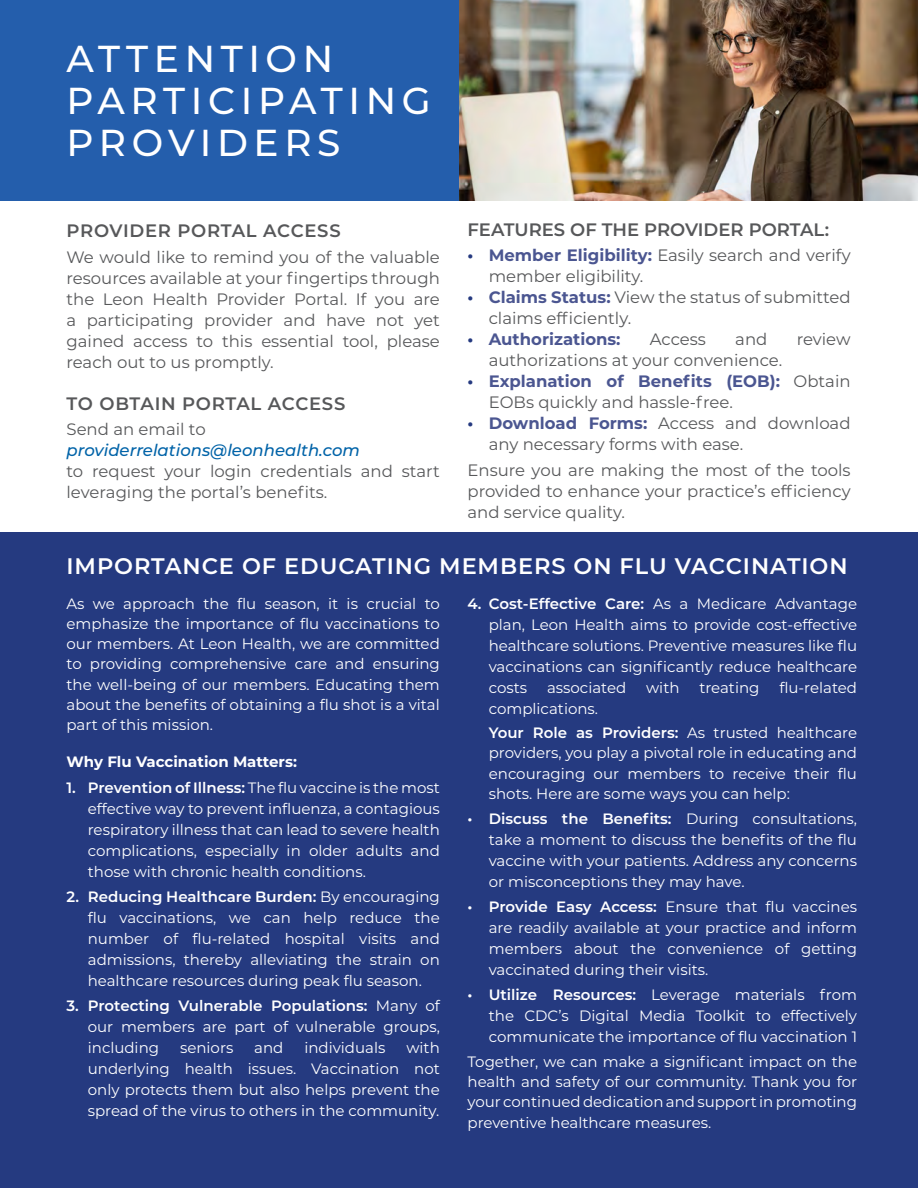
<style>
.page{position:relative;width:918px;height:1188px;background:#fff}
.page>*{position:absolute;margin:0;border:0;box-sizing:border-box;transform-origin:0 0}
.t1{font:500 37.5px/42px "Montserrat";letter-spacing:.15em;color:#fff}
.t2{font:600 22.5px "Montserrat";letter-spacing:.04em;color:#fff}
.t3{font:600 18px "Montserrat";letter-spacing:.025em;color:#57585a}
.t4{font:600 18px "Montserrat";color:#57585a}
.t5{font:16.5px/21px "Montserrat";color:#57585a}
.t6{font:700 16.5px "Montserrat";color:#4b5691}
.t7{font:15px/21px "Montserrat";color:#fff;text-align:justify}
.t8{font:700 15px "Montserrat";color:#fff}
.s1{font-weight:500;font-style:italic;color:#0163a8}
.s2{font-weight:700;color:#253a80}
.s3{font-weight:700;color:#4b5691}
.s4{color:#253a80}
.s5{font-weight:600}
</style>
<div class="page">
<div style="left:0;top:532px;width:918px;height:656px;background:#253a80"></div>
<div style="left:0;top:0;width:459px;height:201px;background:#245eac"></div>
<img style="left:459px;top:0;width:459px;height:201px">
<h3 class="t1" style="left:67px;top:36px;width:366px">ATTENTION<br>PARTICIPATING<br>PROVIDERS</h3>
<h4 class="t3" style="left:67px;top:218px;width:276px">PROVIDER PORTAL ACCESS</h4>
<p class="t5" style="left:67px;top:246px;width:375px;text-align:justify">We would like to remind you of the valuable resources available at your fingertips through the Leon Health Provider Portal. If you are a participating provider and have not yet gained access to this essential tool, please reach out to us promptly.</p>
<h4 class="t3" style="left:67px;top:391px;width:280px">TO OBTAIN PORTAL ACCESS</h4>
<p class="t5" style="left:67px;top:418px;width:141px">Send an email to</p>
<p class="t5" style="left:67px;top:439px;width:375px"><span class="s1">providerrelations@leonhealth.com<br></span>to request your login credentials and start leveraging the portal’s benefits.</p>
<h4 class="t4" style="left:468px;top:217px;width:363px">FEATURES OF THE PROVIDER PORTAL:</h4>
<p class="t5" style="left:489px;top:244px;width:363px;text-indent:-21px"><span class="s2">•</span> <span class="s3">Member Eligibility:</span> Easily search and verify member eligibility.</p>
<p class="t5" style="left:489px;top:286px;width:363px;text-indent:-21px"><span class="s2">•</span> <span class="s3">Claims Status:</span> View the status of submitted claims efficiently.</p>
<p class="t6" style="left:468px;top:328px;width:155px"><span class="s4">•</span> Authorizations:</p>
<p class="t5" style="left:650px;top:328px;width:58px">Access</p>
<p class="t5" style="left:735px;top:328px;width:34px">and</p>
<p class="t5" style="left:797px;top:328px;width:55px">review</p>
<p class="t5" style="left:489px;top:349px;width:295px">authorizations at your convenience.</p>
<p class="t5" style="left:489px;top:370px;width:363px;text-indent:-21px"><span class="s2">•</span> <span class="s3">Explanation of Benefits (EOB):</span> Obtain<br>EOBs quickly and hassle-free.</p>
<p class="t5" style="left:489px;top:412px;width:363px;text-indent:-21px"><span class="s2">•</span> <span class="s3">Download Forms:</span> Access and download any necessary forms with ease.</p>
<p class="t5" style="left:468px;top:459px;width:385px;text-align:justify">Ensure you are making the most of the tools provided to enhance your practice’s efficiency and service quality.</p>
<h3 class="t2" style="left:67px;top:550px;width:783px">IMPORTANCE OF EDUCATING MEMBERS ON FLU VACCINATION</h3>
<p class="t7" style="left:67px;top:593px;width:375px;line-height:20.2px">As we approach the flu season, it is crucial to emphasize the importance of flu vaccinations to our members. At Leon Health, we are committed to providing comprehensive care and ensuring the well-being of our members. Educating them about the benefits of obtaining a flu shot is a vital part of this mission.</p>
<h4 class="t8" style="left:67px;top:751px;width:232px">Why Flu Vaccination Matters:</h4>
<p class="t7" style="left:88px;top:776px;width:354px;text-indent:-21px"><span class="s5">1. Prevention of Illness:</span> The flu vaccine is the most effective way to prevent influenza, a contagious respiratory illness that can lead to severe health complications, especially in older adults and those with chronic health conditions.</p>
<p class="t7" style="left:88px;top:885px;width:354px;text-indent:-21px"><span class="s5">2. Reducing Healthcare Burden:</span> By encouraging flu vaccinations, we can help reduce the number of flu-related hospital visits and admissions, thereby alleviating the strain on healthcare resources during peak flu season.</p>
<p class="t7" style="left:88px;top:995px;width:354px;text-indent:-21px"><span class="s5">3. Protecting Vulnerable Populations:</span> Many of our members are part of vulnerable groups, including</p>
<p class="t7" style="left:88px;top:1037px;width:354px;text-indent:319px">with underlying health issues. Vaccination not only protects them but also helps prevent the spread of the virus to others in the community.</p>
<p class="t7" style="left:180px;top:1037px;width:55px">seniors</p>
<p class="t7" style="left:254px;top:1037px;width:31px">and</p>
<p class="t7" style="left:304px;top:1037px;width:83px">individuals</p>
<p class="t7" style="left:489px;top:592px;width:370px;text-indent:-21px"><span class="s5">4. Cost-Effective Care:</span> As a Medicare Advantage plan, Leon Health aims to provide cost-effective healthcare solutions. Preventive measures like flu vaccinations can significantly reduce healthcare costs</p>
<p class="t7" style="left:547px;top:676px;width:81px">associated</p>
<p class="t7" style="left:646px;top:676px;width:35px">with</p>
<p class="t7" style="left:699px;top:676px;width:62px">treating</p>
<p class="t7" style="left:779px;top:676px;width:79px">flu-related</p>
<p class="t7" style="left:489px;top:697px;width:111px">complications.</p>
<p class="t7" style="left:489px;top:722px;width:370px;line-height:20.2px"><span class="s5">Your Role as Providers:</span> As trusted healthcare providers, you play a pivotal role in educating and encouraging our members to receive their flu shots. Here are some ways you can help:</p>
<p class="t7" style="left:489px;top:808px;width:370px;text-indent:-21px"><span class="s5">• Discuss the Benefits:</span> During consultations, take a moment to discuss the benefits of the flu vaccine with your patients. Address any concerns or misconceptions they may have.</p>
<p class="t7" style="left:489px;top:896px;width:370px;text-indent:-21px"><span class="s5">• Provide Easy Access:</span> Ensure that flu vaccines are readily available at your practice and inform members about the convenience of getting vaccinated during their visits.</p>
<p class="t7" style="left:489px;top:984px;width:370px;text-indent:-21px"><span class="s5">• Utilize Resources:</span> Leverage materials from the CDC’s Digital Media Toolkit to effectively communicate the importance of flu vaccination 1</p>
<p class="t7" style="left:468px;top:1051px;width:391px;line-height:20.2px">Together, we can make a significant impact on the health and safety of our community. Thank you for your continued dedication and support in promoting preventive healthcare measures.</p>
</div>
